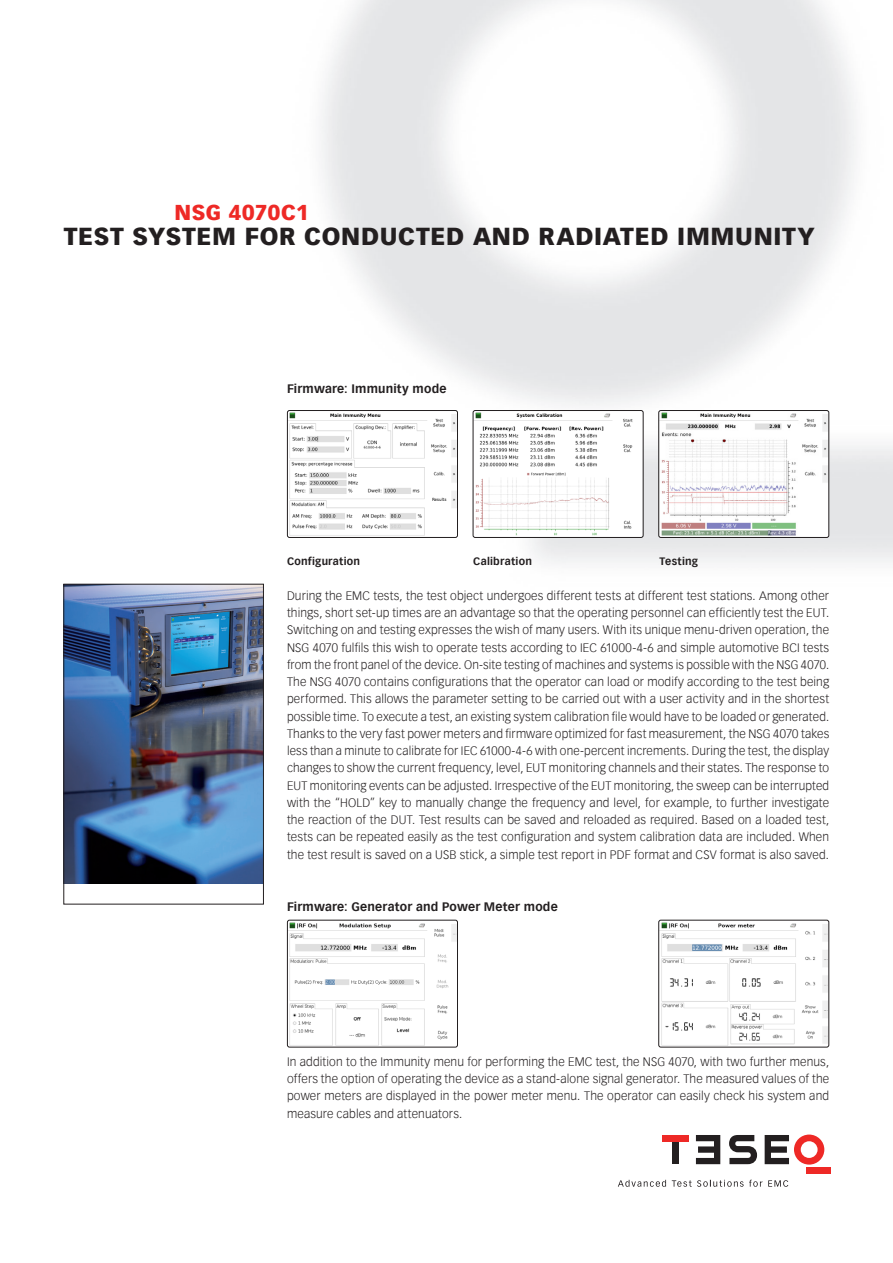
<style>
.page{position:relative;width:893px;height:1263px;background:#fff}
.page>*{position:absolute;margin:0;border:0;box-sizing:border-box;transform-origin:0 0}
.t1{font:900 24px "Vectora Com";letter-spacing:.03em;color:#231f20}
.t2{font:900 21px "Vectora Com";letter-spacing:.025em;color:#ee2926}
.t3{font:300 12px/17.2px "Vectora Com";letter-spacing:.01em;color:#231f20;text-align:justify}
.t4{font:700 12px "Vectora Com";letter-spacing:.015em;color:#231f20}
.t5{font:700 10.5px "Vectora Com";letter-spacing:.02em;color:#231f20}
</style>
<div class="page">
<img style="left:286px;top:0;width:607px;height:563px">
<div style="left:806px;top:1167px;width:24px;height:6px;background:#ee2926"></div>
<svg style="left:765px;top:1134px;width:59px;height:30px"></svg>
<svg style="left:696px;top:1135px;width:24px;height:29px"></svg>
<div style="left:672px;top:1141px;width:7px;height:23px;background:#231f20"></div>
<div style="left:662px;top:1135px;width:27px;height:6px;background:#ee2926"></div>
<svg style="left:618px;top:1180px;width:48px;height:7px"></svg>
<svg style="left:672px;top:1180px;width:90px;height:7px"></svg>
<svg style="left:768px;top:1180px;width:20px;height:7px"></svg>
<svg style="left:729px;top:1135px;width:28px;height:29px"></svg>
<img style="left:66px;top:586px;width:196px;height:298px">
<div style="left:64px;top:584px;width:200px;height:320px;border:1px solid #231f20"></div>
<img style="left:289px;top:412px;width:167px;height:124px">
<div style="left:287px;top:410px;width:171px;height:128px;border:1px solid #231f20;border-radius:2px"></div>
<img style="left:289px;top:922px;width:167px;height:123px">
<div style="left:287px;top:920px;width:171px;height:127px;border:1px solid #231f20;border-radius:2px"></div>
<img style="left:660px;top:412px;width:167px;height:124px">
<div style="left:658px;top:410px;width:171px;height:128px;border:1px solid #231f20;border-radius:2px"></div>
<img style="left:660px;top:922px;width:167px;height:123px">
<div style="left:658px;top:920px;width:171px;height:127px;border:1px solid #231f20;border-radius:2px"></div>
<img style="left:473px;top:410px;width:170px;height:126px">
<div style="left:473px;top:410px;width:170px;height:128px;border:1px solid #231f20;border-radius:2px"></div>
<h2 class="t2" style="left:174px;top:200px;width:136px">NSG 4070C1</h2>
<h1 class="t1" style="left:64px;top:221px;width:752px">TEST SYSTEM FOR CONDUCTED AND RADIATED IMMUNITY</h1>
<p class="t4" style="left:287px;top:381px;width:161px">Firmware: Immunity mode</p>
<p class="t5" style="left:287px;top:555px;width:75px">Configuration</p>
<p class="t5" style="left:473px;top:555px;width:60px">Calibration</p>
<p class="t5" style="left:660px;top:555px;width:40px">Testing</p>
<p class="t3" style="left:287px;top:587px;width:544px">During the EMC tests, the test object undergoes different tests at different test stations. Among other things, short set-up times are an advantage so that the operating personnel can efficiently test the EUT.<br>Switching on and testing expresses the wish of many users. With its unique menu-driven operation, the NSG 4070 fulfils this wish to operate tests according to IEC 61000-4-6 and simple automotive BCI tests from the front panel of the device. On-site testing of machines and systems is possible with the NSG 4070.<br>The NSG 4070 contains configurations that the operator can load or modify according to the test being performed. This allows the parameter setting to be carried out with a user activity and in the shortest possible time. To execute a test, an existing system calibration file would have to be loaded or generated.<br>Thanks to the very fast power meters and firmware optimized for fast measurement, the NSG 4070 takes less than a minute to calibrate for IEC 61000-4-6 with one-percent increments. During the test, the display changes to show the current frequency, level, EUT monitoring channels and their states. The response to EUT monitoring events can be adjusted. Irrespective of the EUT monitoring, the sweep can be interrupted with the “HOLD” key to manually change the frequency and level, for example, to further investigate the reaction of the DUT. Test results can be saved and reloaded as required. Based on a loaded test, tests can be repeated easily as the test configuration and system calibration data are included. When the test result is saved on a USB stick, a simple test report in PDF format and CSV format is also saved.</p>
<p class="t4" style="left:287px;top:899px;width:272px">Firmware: Generator and Power Meter mode</p>
<p class="t3" style="left:287px;top:1053px;width:544px">In addition to the Immunity menu for performing the EMC test, the NSG 4070, with two further menus, offers the option of operating the device as a stand-alone signal generator. The measured values of the power meters are displayed in the power meter menu. The operator can easily check his system and measure cables and attenuators.</p>
</div>
